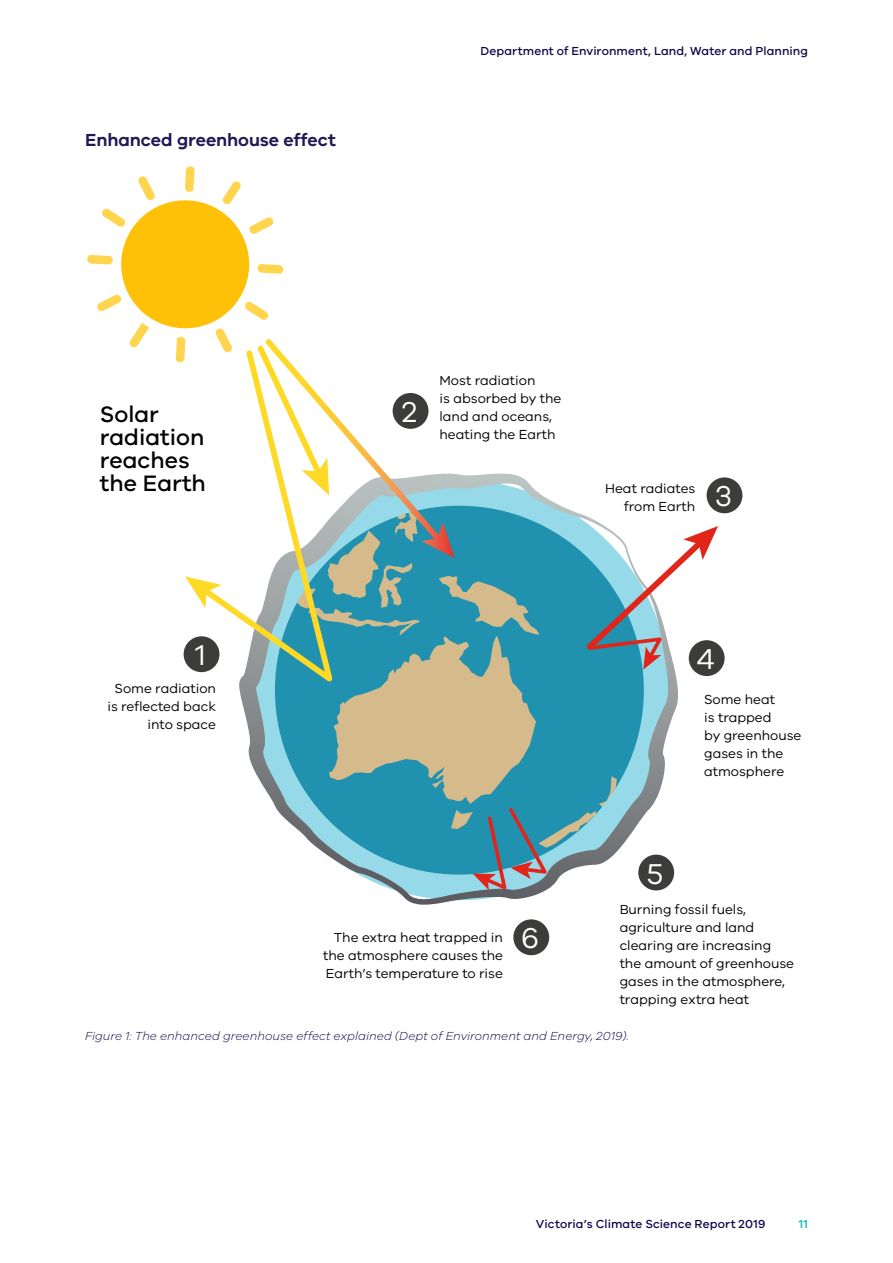
<style>
.page{position:relative;width:893px;height:1263px;background:#fff}
.page>*{position:absolute;margin:0;border:0;box-sizing:border-box;transform-origin:0 0}
.t1{font:29.55px "VIC";color:#fff}
.t2{font:500 22.95px/23px "VIC";color:#000}
.t3{font:600 18px "VIC";letter-spacing:-.005em;color:#221954}
.t4{font:13.5px/18px "VIC";color:#000}
.t5{font:500 12px "VIC";letter-spacing:.01em;color:#100249}
.t6{font:italic 300 12px "VIC";letter-spacing:.005em;color:#100249}
.t7{font:500 12px "VIC";color:#00b5af}
</style>
<div class="page">
<svg style="left:591px;top:518px;width:38px;height:330px;background:#4ca4b9"></svg>
<svg style="left:240px;top:474px;width:351px;height:431px;background:#74aeb3"></svg>
<svg style="left:200px;top:558px;width:139px;height:134px"></svg>
<svg style="left:185px;top:576px;width:37px;height:32px"></svg>
<svg style="left:87px;top:166px;width:368px;height:392px"></svg>
<div style="left:184px;top:636px;width:35px;height:36px;background:#3c3c3b;border-radius:50%"></div>
<div style="left:393px;top:393px;width:35px;height:36px;background:#3c3c3b;border-radius:50%"></div>
<div style="left:689px;top:640px;width:36px;height:36px;background:#3c3c3b;border-radius:50%"></div>
<div style="left:638px;top:855px;width:36px;height:35px;background:#3c3c3b;border-radius:50%"></div>
<div style="left:513px;top:919px;width:36px;height:36px;background:#3c3c3b;border-radius:50%"></div>
<div style="left:707px;top:477px;width:35px;height:36px;background:#3c3c3b;border-radius:50%"></div>
<svg style="left:581px;top:526px;width:137px;height:144px"></svg>
<svg style="left:473px;top:805px;width:78px;height:89px;background:#558b9e"></svg>
<h3 class="t3" style="left:85px;top:129px;width:252px">Enhanced greenhouse effect</h3>
<p class="t5" style="left:480px;top:43px;width:329px">Department of Environment, Land, Water and Planning</p>
<h2 class="t2" style="left:100px;top:402px;width:107px">Solar radiation reaches the Earth</h2>
<h1 class="t1" style="left:195px;top:637px;width:12px">1</h1>
<p class="t4" style="left:107px;top:679px;width:110px;text-align:right">Some radiation is reflected back into space</p>
<h1 class="t1" style="left:402px;top:394px;width:17px">2</h1>
<p class="t4" style="left:440px;top:371px;width:123px">Most radiation<br>is absorbed by the land and oceans, heating the Earth</p>
<p class="t4" style="left:624px;top:479px;width:110px;text-indent:-19px">Heat radiates<br>from Earth <sup>3</sup></p>
<h1 class="t1" style="left:647px;top:856px;width:18px">5</h1>
<h1 class="t1" style="left:696px;top:641px;width:20px">4</h1>
<p class="t4" style="left:704px;top:690px;width:99px">Some heat<br>is trapped<br>by greenhouse gases in the atmosphere</p>
<p class="t4" style="left:323px;top:928px;width:181px;text-align:justify;text-indent:11px">The extra heat trapped in the atmosphere causes the Earth’s temperature to rise</p>
<h1 class="t1" style="left:521px;top:921px;width:20px">6</h1>
<p class="t4" style="left:620px;top:900px;width:176px">Burning fossil fuels, agriculture and land clearing are increasing the amount of greenhouse gases in the atmosphere, trapping extra heat</p>
<p class="t6" style="left:85px;top:1029px;width:545px">Figure 1: The enhanced greenhouse effect explained (Dept of Environment and Energy, 2019).</p>
<p class="t5" style="left:536px;top:1217px;width:231px">Victoria’s Climate Science Report 2019</p>
<p class="t7" style="left:799px;top:1217px;width:10px">11</p>
</div>
